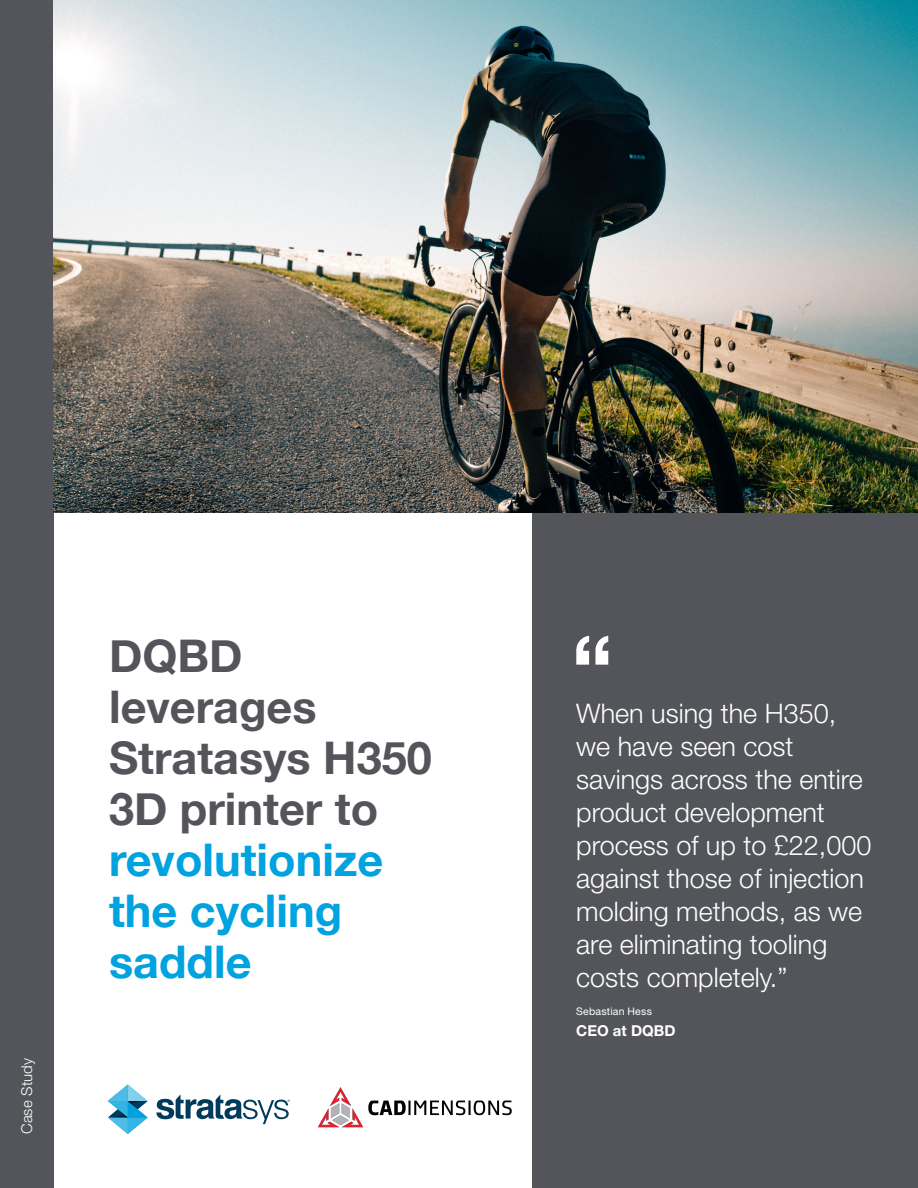
<style>
.page{position:relative;width:918px;height:1188px;background:#fff}
.page>*{position:absolute;margin:0;border:0;box-sizing:border-box;transform-origin:0 0}
.t1{font:700 45px/51px "Helvetica Neue";color:#54555a}
.t2{font:700 45px/51px "Helvetica Neue";color:#00a2df}
.t3{font:300 27px/33px "Helvetica Neue LT Std";color:#fff}
.t4{font:300 15px "Helvetica Neue LT Std";letter-spacing:.005em;color:#fff}
.t5{font:700 15px "Helvetica Neue LT Std";color:#fff}
.t6{font:10.5px "Helvetica Neue LT Std";letter-spacing:.02em;color:#fff}
</style>
<div class="page">
<svg style="left:108px;top:1085px;width:40px;height:49px"></svg>
<svg style="left:156px;top:1094px;width:134px;height:30px"></svg>
<div style="left:0;top:0;width:54px;height:1188px;background:#54555a"></div>
<div style="left:532px;top:513px;width:386px;height:675px;background:#54555a"></div>
<svg style="left:576px;top:636px;width:32px;height:29px"></svg>
<img style="left:54px;top:0;width:864px;height:513px">
<img style="left:317px;top:1087px;width:195px;height:41px">
<p class="t4" style="left:18px;top:1134px;width:77px;rotate:-90deg">Case Study</p>
<h1 class="t1" style="left:109px;top:632px;width:324px">DQBD leverages<br>Stratasys H350<br>3D printer to</h1>
<h1 class="t2" style="left:109px;top:836px;width:276px">revolutionize the cycling saddle</h1>
<p class="t3" style="left:576px;top:696px;width:297px">When using the H350, we have seen cost savings across the entire product development process of up to £22,000 against those of injection molding methods, as we are eliminating tooling costs completely.”</p>
<p class="t6" style="left:576px;top:1005px;width:77px">Sebastian Hess</p>
<p class="t5" style="left:576px;top:1022px;width:101px">CEO at DQBD</p>
</div>
